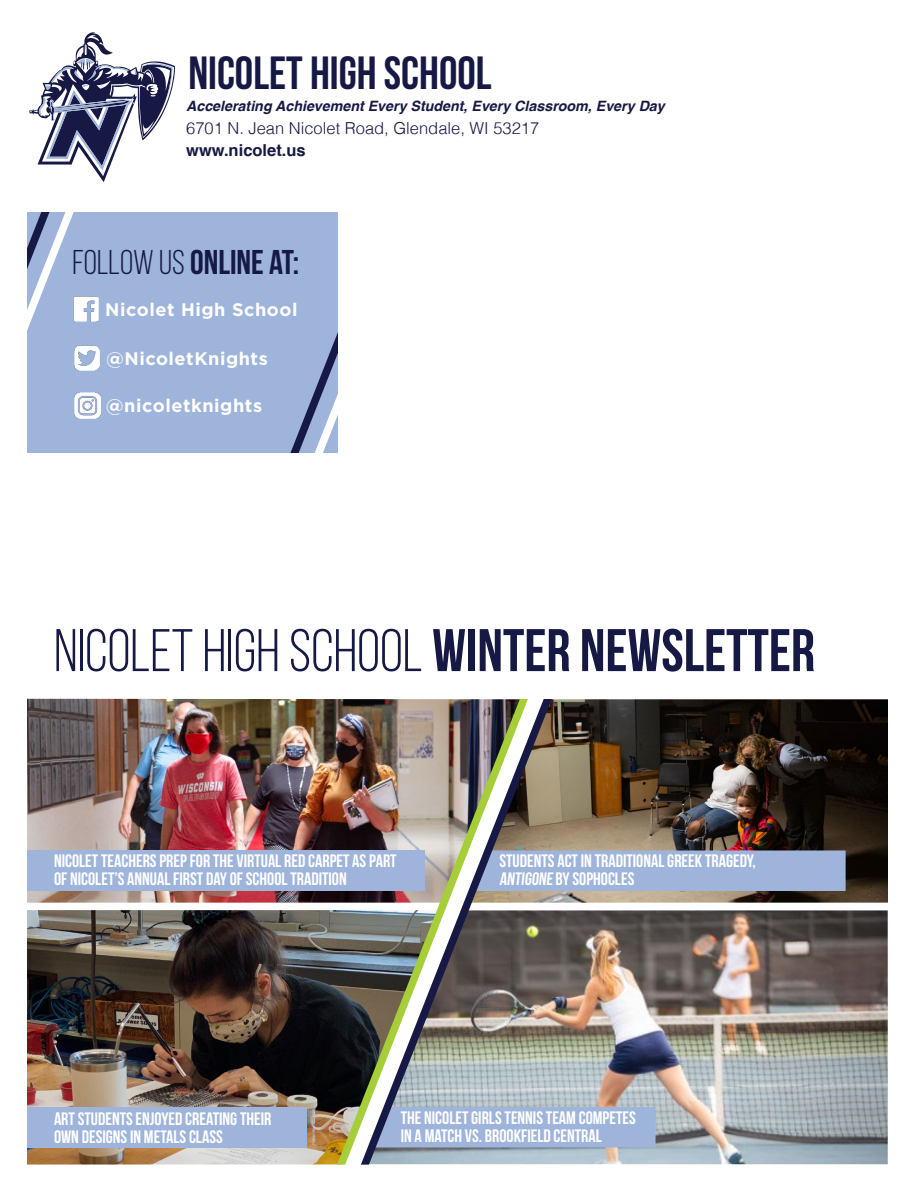
<style>
.page{position:relative;width:918px;height:1188px;background:#fff}
.page>*{position:absolute;margin:0;border:0;box-sizing:border-box;transform-origin:0 0}
.t1{font:60px "Bebas Neue";color:#161944}
.t2{font:700 46.5px "Bebas Neue";color:#161944}
.t3{font:700 34.35px "Bebas Neue";color:#161944}
.t4{font:700 18.15px "Gotham";letter-spacing:.03em;color:#fff}
.t5{font:700 18px/18px "Bebas Neue";color:#fff}
.t6{font:300 16.5px "Helvetica";color:#161944}
.t7{font:700 16.5px "Helvetica";color:#161944}
.t8{font:italic 700 14.25px "Helvetica";color:#161944}
.s1{font-weight:400}
.s2{font-weight:700}
</style>
<div class="page">
<div style="left:27px;top:212px;width:311px;height:241px;background:#9eb4db"></div>
<img style="left:581px;top:699px;width:307px;height:204px">
<img style="left:27px;top:910px;width:299px;height:255px">
<img style="left:27px;top:699px;width:299px;height:204px">
<div style="left:27px;top:850px;width:397px;height:41px;background:#9eb4db"></div>
<div style="left:27px;top:1107px;width:280px;height:41px;background:#9eb4db"></div>
<div style="left:581px;top:850px;width:265px;height:41px;background:#9eb4db"></div>
<img style="left:581px;top:910px;width:307px;height:254px">
<div style="left:581px;top:1107px;width:75px;height:41px;background:#9eb4db"></div>
<img style="left:326px;top:699px;width:255px;height:466px">
<svg style="left:29px;top:32px;width:146px;height:150px"></svg>
<img style="left:74px;top:346px;width:25px;height:24px">
<img style="left:75px;top:393px;width:25px;height:25px">
<svg style="left:27px;top:212px;width:72px;height:134px"></svg>
<svg style="left:290px;top:332px;width:48px;height:121px"></svg>
<h2 class="t2" style="left:188px;top:47px;width:305px">NICOLET HIGH SCHOOL</h2>
<p class="t8" style="left:186px;top:95px;width:480px">Accelerating Achievement Every Student, Every Classroom, Every Day</p>
<p class="t6" style="left:186px;top:114px;width:355px">6701 N. Jean Nicolet Road, Glendale, WI 53217</p>
<p class="t7" style="left:186px;top:137px;width:121px">www.nicolet.us</p>
<h3 class="t3" style="left:72px;top:244px;width:228px"><span class="s1">FOLLOW US</span> ONLINE AT:</h3>
<p class="t4" style="left:105px;top:297px;width:194px">Nicolet High School</p>
<p class="t4" style="left:106px;top:346px;width:163px">@NicoletKnights</p>
<p class="t4" style="left:106px;top:394px;width:158px">@nicoletknights</p>
<h1 class="t1" style="left:54px;top:618px;width:763px">NICOLET HIGH SCHOOL <span class="s2">WINTER NEWSLETTER</span></h1>
<p class="t5" style="left:54px;top:852px;width:344px">NICOLET TEACHERS PREP FOR THE VIRTUAL RED CARPET AS PART<br>OF NICOLET’S ANNUAL FIRST DAY OF SCHOOL TRADITION</p>
<p class="t5" style="left:500px;top:852px;width:258px">STUDENTS ACT IN TRADITIONAL GREEK TRAGEDY,<br>ANTIGONE BY SOPHOCLES</p>
<p class="t5" style="left:54px;top:1110px;width:219px">ART STUDENTS ENJOYED CREATING THEIR<br>OWN DESIGNS IN METALS CLASS</p>
<p class="t5" style="left:401px;top:1108px;width:237px">THE NICOLET GIRLS TENNIS TEAM COMPETES<br>IN A MATCH VS. BROOKFIELD CENTRAL</p>
</div>
